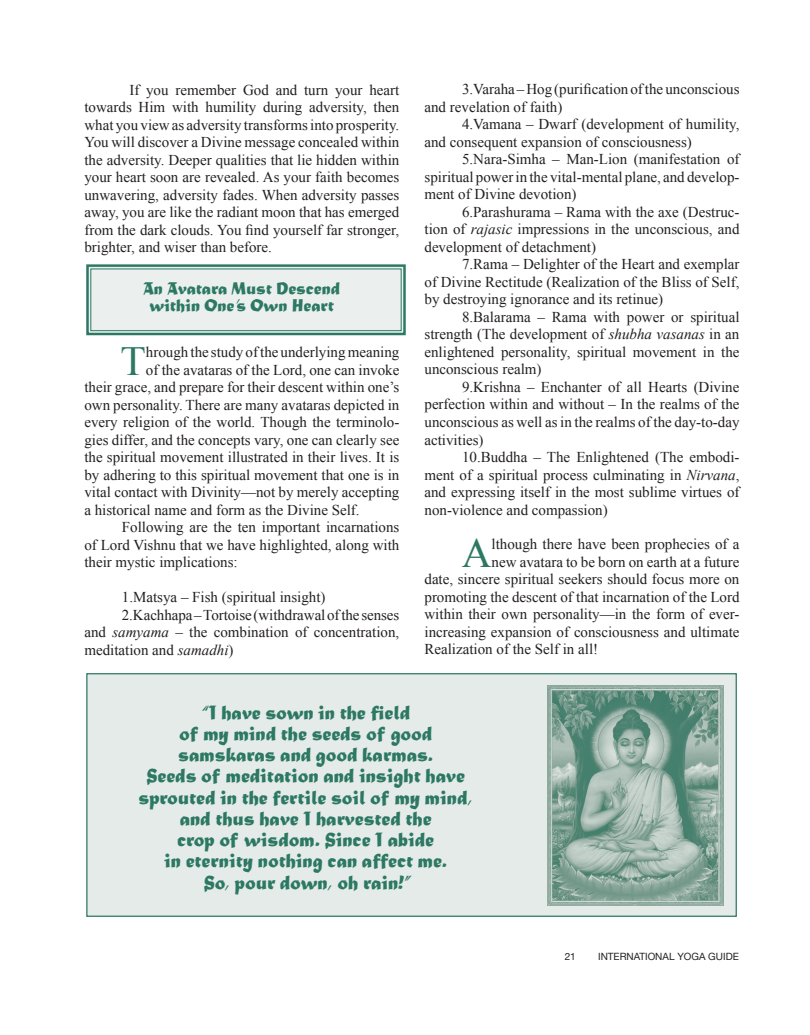
<style>
.page{position:relative;width:810px;height:1035px;background:#fff}
.page>*{position:absolute;margin:0;border:0;box-sizing:border-box;transform-origin:0 0}
.t1{font:41.38px "Times New Roman";color:#2c7863}
.t2{font:21.25px/21.2px "Matura";color:#2c7863;text-align:center}
.t3{font:18.75px/17.5px "Matura";color:#2c7863;text-align:center}
.t4{font:15px/17.5px "Times New Roman";color:#231f20;text-align:justify}
.t5{font:10px "Helvetica Neue";color:#231f20}
.s1{font-style:italic}
</style>
<div class="page">
<div style="left:86px;top:673px;width:651px;height:244px;background:#e4ebe8;border:1px solid #2c7863"></div>
<img style="left:548px;top:685px;width:176px;height:221px">
<svg style="left:86px;top:264px;width:320px;height:72px;background:#d8e4e0"></svg>
<div style="left:90px;top:269px;width:312px;height:62px;border:1px solid #2c7863"></div>
<p class="t4" style="left:84px;top:81px;width:317px;text-indent:45px">If you remember God and turn your heart towards Him with humility during adversity, then what you view as adversity transforms into prosperity.<br>You will discover a Divine message concealed within the adversity. Deeper qualities that lie hidden within your heart soon are revealed. As your faith becomes unwavering, adversity fades. When adversity passes away, you are like the radiant moon that has emerged from the dark clouds. You find yourself far stronger, brighter, and wiser than before.</p>
<p class="t3" style="left:144px;top:280px;width:198px">An Avatara Must Descend within One’s Own Heart</p>
<h1 class="t1" style="left:121px;top:333px;width:27px">T</h1>
<p class="t4" style="left:146px;top:343px;width:255px">hrough the study of the underlying meaning</p>
<p class="t4" style="left:146px;top:361px;width:255px">of the avataras of the Lord, one can invoke</p>
<p class="t4" style="left:84px;top:378px;width:317px">their grace, and prepare for their descent within one’s</p>
<p class="t4" style="left:84px;top:396px;width:317px">own personality. There are many avataras depicted in</p>
<p class="t4" style="left:84px;top:413px;width:316px">every religion of the world. Though the terminolo-</p>
<p class="t4" style="left:84px;top:431px;width:317px">gies differ, and the concepts vary, one can clearly see</p>
<p class="t4" style="left:84px;top:448px;width:317px">the spiritual movement illustrated in their lives. It is</p>
<p class="t4" style="left:84px;top:466px;width:317px">by adhering to this spiritual movement that one is in</p>
<p class="t4" style="left:84px;top:483px;width:317px">vital contact with Divinity—not by merely accepting</p>
<p class="t4" style="left:84px;top:501px;width:277px">a historical name and form as the Divine Self.</p>
<p class="t4" style="left:122px;top:518px;width:279px">Following are the ten important incarnations</p>
<p class="t4" style="left:84px;top:536px;width:317px">of Lord Vishnu that we have highlighted, along with</p>
<p class="t4" style="left:84px;top:553px;width:155px">their mystic implications:</p>
<p class="t4" style="left:122px;top:588px;width:205px">1.Matsya – Fish (spiritual insight)</p>
<p class="t4" style="left:122px;top:606px;width:279px">2.Kachhapa – Tortoise (withdrawal of the senses</p>
<p class="t4" style="left:84px;top:623px;width:317px">and <span class="s1">samyama</span> – the combination of concentration,</p>
<p class="t4" style="left:84px;top:641px;width:151px">meditation and <span class="s1">samadhi</span>)</p>
<p class="t4" style="left:425px;top:80px;width:317px;text-indent:38px">3.Varaha – Hog (purification of the unconscious and revelation of faith)</p>
<p class="t4" style="left:425px;top:115px;width:316px;text-indent:38px">4.Vamana – Dwarf (development of humility, and consequent expansion of consciousness)</p>
<p class="t4" style="left:425px;top:150px;width:317px;text-indent:38px">5.Nara-Simha – Man-Lion (manifestation of spiritual power in the vital-mental plane, and develop&shy;ment of Divine devotion)</p>
<p class="t4" style="left:425px;top:203px;width:317px;text-indent:38px">6.Parashurama – Rama with the axe (Destruc&shy;tion of <span class="s1">rajasic</span> impressions in the unconscious, and development of detachment)</p>
<p class="t4" style="left:425px;top:255px;width:317px;text-indent:38px">7.Rama – Delighter of the Heart and exemplar of Divine Rectitude (Realization of the Bliss of Self, by destroying ignorance and its retinue)</p>
<p class="t4" style="left:425px;top:308px;width:317px;text-indent:38px">8.Balarama – Rama with power or spiritual strength (The development of <span class="s1">shubha vasanas</span> in an enlightened personality, spiritual movement in the unconscious realm)</p>
<p class="t4" style="left:425px;top:378px;width:317px;text-indent:38px">9.Krishna – Enchanter of all Hearts (Divine perfection within and without – In the realms of the unconscious as well as in the realms of the day-to-day activities)</p>
<p class="t4" style="left:425px;top:448px;width:317px;text-indent:38px">10.Buddha – The Enlightened (The embodi&shy;ment of a spiritual process culminating in <span class="s1">Nirvana</span>, and expressing itself in the most sublime virtues of non-violence and compassion)</p>
<h1 class="t1" style="left:462px;top:525px;width:31px">A</h1>
<p class="t4" style="left:492px;top:535px;width:249px">lthough there have been prophecies of a</p>
<p class="t4" style="left:492px;top:553px;width:249px">new avatara to be born on earth at a future</p>
<p class="t4" style="left:425px;top:570px;width:316px">date, sincere spiritual seekers should focus more on</p>
<p class="t4" style="left:425px;top:588px;width:317px">promoting the descent of that incarnation of the Lord</p>
<p class="t4" style="left:425px;top:605px;width:317px">within their own personality—in the form of ever-</p>
<p class="t4" style="left:425px;top:623px;width:317px">increasing expansion of consciousness and ultimate</p>
<p class="t4" style="left:425px;top:640px;width:175px">Realization of the Self in all!</p>
<p class="t2" style="left:139px;top:702px;width:336px">“I have sown in the field<br>of my mind the seeds of good samskaras and good karmas.<br>Seeds of meditation and insight have sprouted in the fertile soil of my mind, and thus have I harvested the<br>crop of wisdom. Since I abide<br>in eternity nothing can affect me.<br>So, pour down, oh rain!”</p>
<p class="t5" style="left:565px;top:949px;width:13px">21</p>
<p class="t5" style="left:598px;top:949px;width:142px">INTERNATIONAL YOGA GUIDE</p>
</div>
